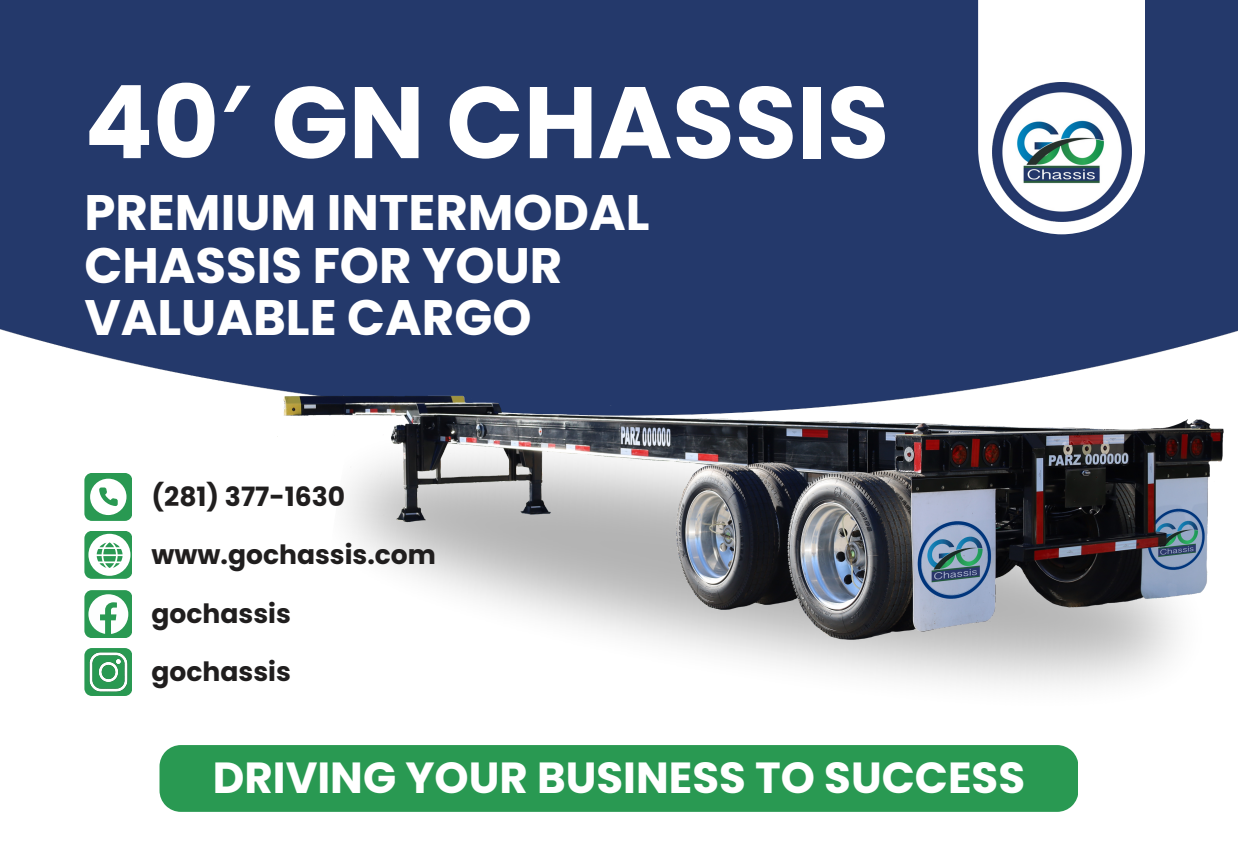
<style>
.page{position:relative;width:1238px;height:844px;background:#fff}
.page>*{position:absolute;margin:0;border:0;box-sizing:border-box;transform-origin:0 0}
.t1{font:700 101.35px "Poppins";color:#fff}
.t2{font:700 49.8px/52.5px "Poppins";color:#fff}
.t3{font:700 43.5px "Poppins";color:#fff}
.t4{font:700 26.55px "Poppins";color:#201e1e}
.s1{font-family:"Noto Sans"}
</style>
<div class="page">
<div style="left:0;top:0;width:1238px;height:390px;background:#24396b"></div>
<div style="left:159px;top:745px;width:919px;height:67px;background:#299952"></div>
<img style="left:319px;top:653px;width:852px;height:104px">
<svg style="left:978px;top:0;width:167px;height:234px"></svg>
<img style="left:992px;top:82px;width:139px;height:139px">
<svg style="left:84px;top:648px;width:48px;height:48px"></svg>
<img style="left:89px;top:653px;width:39px;height:38px">
<svg style="left:84px;top:590px;width:48px;height:48px"></svg>
<svg style="left:84px;top:473px;width:48px;height:48px"></svg>
<svg style="left:84px;top:531px;width:48px;height:48px"></svg>
<img style="left:273px;top:349px;width:965px;height:304px">
<p class="t1" style="left:84px;top:52px;width:806px">40<span class="s1">′</span> GN CHASSIS</p>
<p class="t2" style="left:84px;top:186px;width:566px">PREMIUM INTERMODAL<br>CHASSIS FOR YOUR<br>VALUABLE CARGO</p>
<p class="t4" style="left:152px;top:478px;width:195px">(281) 377-1630</p>
<p class="t4" style="left:152px;top:536px;width:286px">www.gochassis.com</p>
<p class="t4" style="left:152px;top:595px;width:141px">gochassis</p>
<p class="t4" style="left:152px;top:653px;width:141px">gochassis</p>
<p class="t3" style="left:213px;top:748px;width:813px">DRIVING YOUR BUSINESS TO SUCCESS</p>
</div>
